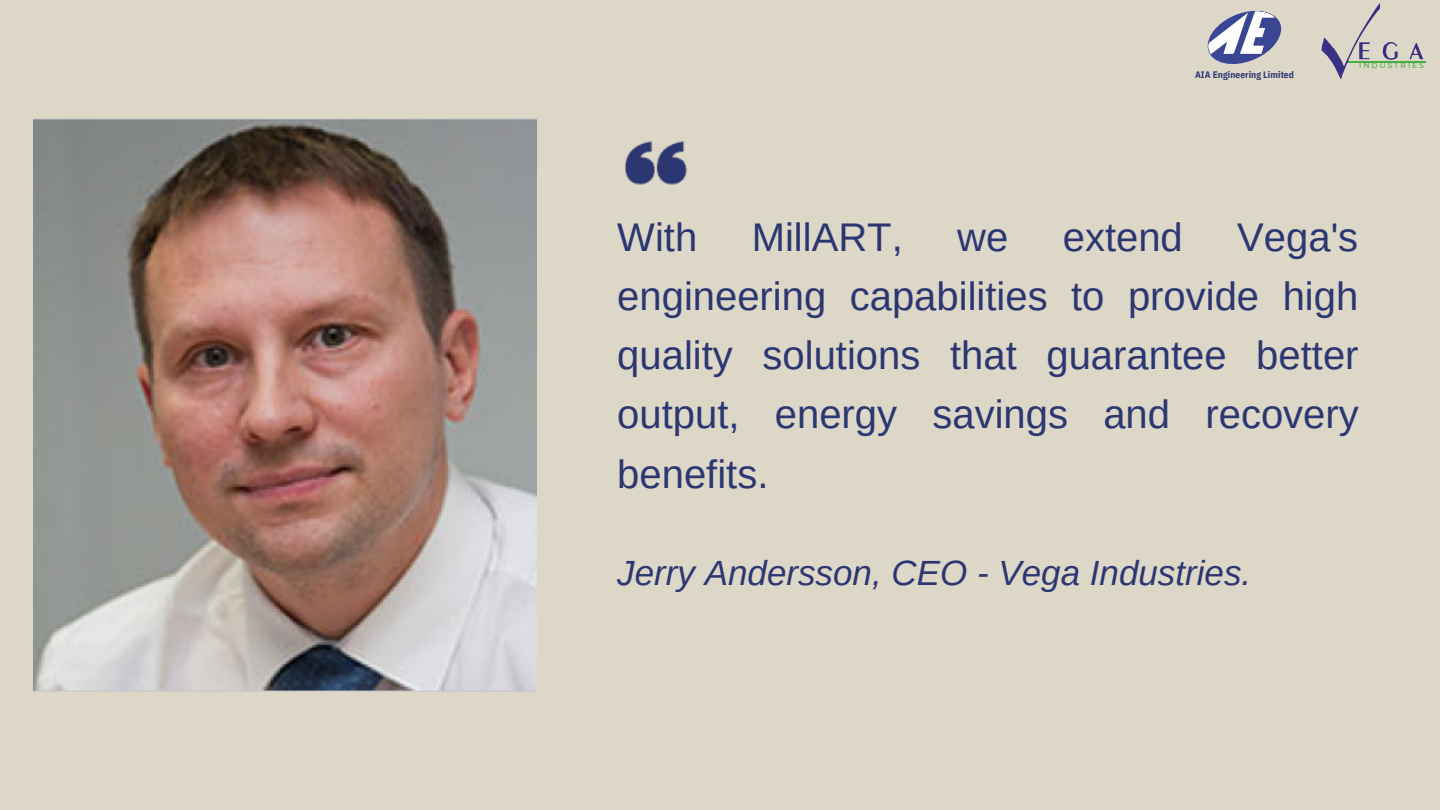
<style>
.page{position:relative;width:1440px;height:810px;background:#ddd7c8}
.page>*{position:absolute;margin:0;border:0;box-sizing:border-box;transform-origin:0 0}
.t1{font:40px/59.2px "Arimo";color:#2c3772;text-align:justify}
.t2{font:italic 35px "Arimo";color:#2c3772}
.t3{font:700 9.4px "IBM Plex Sans Cond";letter-spacing:.005em;color:#2c3772}
.t4{font:500 7.6px "Montserrat";letter-spacing:.245em;color:#49ad40}
</style>
<div class="page">
<img style="left:33px;top:118px;width:503px;height:574px">
<img style="left:624px;top:141px;width:63px;height:44px">
<svg style="left:1207px;top:10px;width:75px;height:54px"></svg>
<hr style="left:1347px;top:61px;width:79px;height:1px;background:#49ad40">
<svg style="left:1321px;top:3px;width:102px;height:76px"></svg>
<p class="t3" style="left:1195px;top:68px;width:101px">AIA Engineering Limited</p>
<p class="t4" style="left:1359px;top:61px;width:66px">INDUSTRIES</p>
<p class="t1" style="left:617px;top:207px;width:81px">With</p>
<p class="t1" style="left:752px;top:207px;width:153px">MillART,</p>
<p class="t1" style="left:957px;top:207px;width:53px">we</p>
<p class="t1" style="left:1063px;top:207px;width:122px">extend</p>
<p class="t1" style="left:617px;top:207px;width:743px;text-indent:620px">Vega's engineering capabilities to provide high quality solutions that guarantee better output, energy savings and recovery benefits.</p>
<p class="t2" style="left:617px;top:553px;width:635px">Jerry Andersson, CEO - Vega Industries.</p>
</div>
